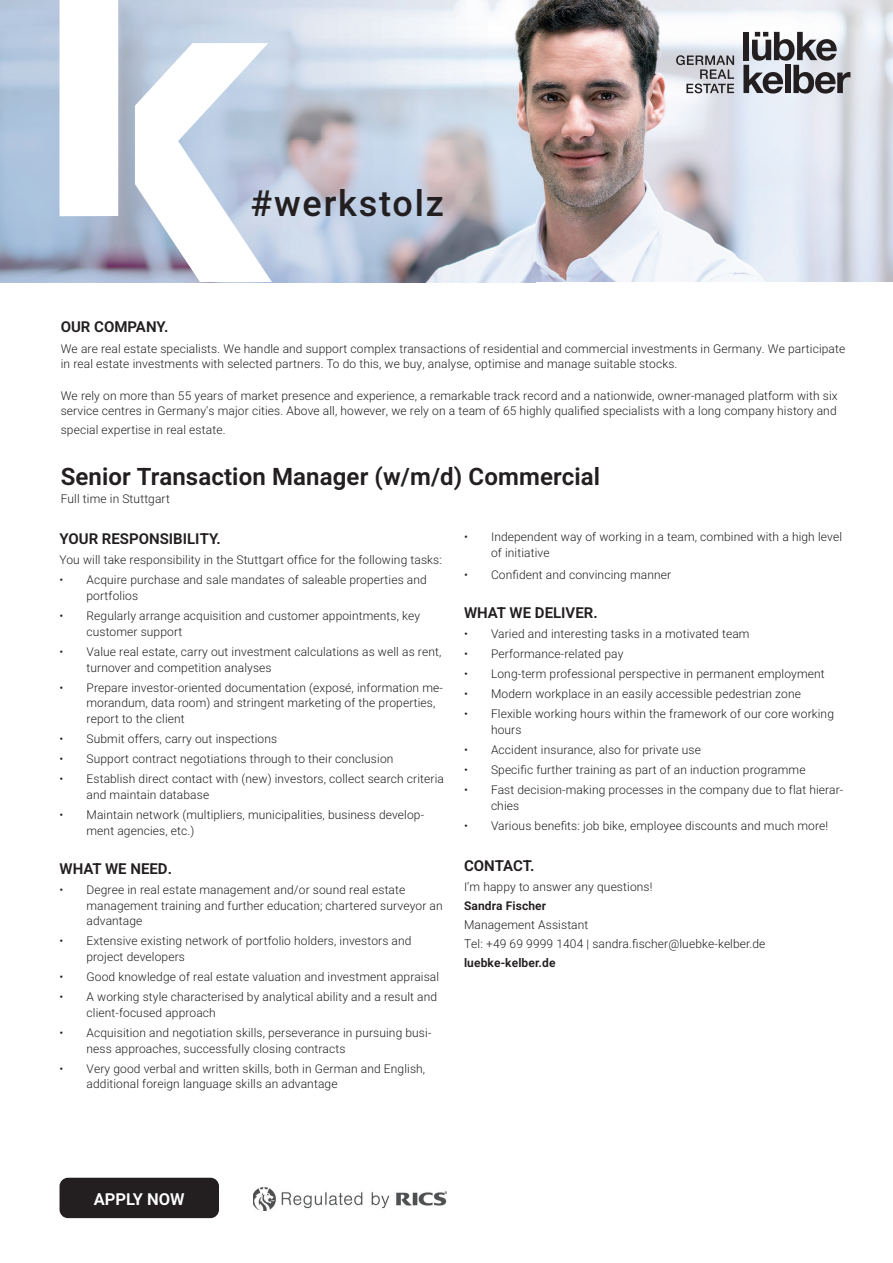
<style>
.page{position:relative;width:893px;height:1263px;background:#fff}
.page>*{position:absolute;margin:0;border:0;box-sizing:border-box;transform-origin:0 0}
.t1{font:500 36px "Heebo";letter-spacing:.05em;color:#231f20}
.t2{font:600 24px "Heebo";letter-spacing:.005em;color:#231f20}
.t3{font:600 16.5px "Heebo";color:#fff}
.t4{font:600 15px "Heebo";color:#231f20}
.t5{font:300 12px/15.8px "Heebo";letter-spacing:.01em;color:#231f20}
.t6{font:600 12px "Heebo";letter-spacing:.01em;color:#231f20}
</style>
<div class="page">
<img style="left:536px;top:0;width:357px;height:282px">
<img style="left:0;top:0;width:536px;height:282px">
<svg style="left:676px;top:55px;width:58px;height:38px;background:#acacb1"></svg>
<svg style="left:743px;top:32px;width:107px;height:62px;background:#929296"></svg>
<svg style="left:135px;top:43px;width:137px;height:239px"></svg>
<div style="left:60px;top:0;width:58px;height:216px;background:#fff"></div>
<div style="left:60px;top:1178px;width:159px;height:40px;background:#231f20;border-radius:9px"></div>
<img style="left:253px;top:1187px;width:193px;height:24px">
<h1 class="t1" style="left:251px;top:178px;width:195px">#werkstolz</h1>
<p class="t4" style="left:61px;top:317px;width:109px">OUR COMPANY.</p>
<p class="t5" style="left:61px;top:340px;width:786px">We are real estate specialists. We handle and support complex transactions of residential and commercial investments in Germany. We participate in real estate investments with selected partners. To do this, we buy, analyse, optimise and manage suitable stocks.</p>
<p class="t5" style="left:61px;top:388px;width:778px">We rely on more than 55 years of market presence and experience, a remarkable track record and a nationwide, owner-managed platform with six service centres in Germany‘s major cities. Above all, however, we rely on a team of 65 highly qualified specialists with a long company history and</p>
<p class="t5" style="left:61px;top:421px;width:166px">special expertise in real estate.</p>
<h2 class="t2" style="left:61px;top:460px;width:541px">Senior Transaction Manager (w/m/d) Commercial</h2>
<p class="t5" style="left:61px;top:491px;width:111px">Full time in Stuttgart</p>
<p class="t4" style="left:60px;top:529px;width:163px">YOUR RESPONSIBILITY.</p>
<p class="t5" style="left:60px;top:552px;width:384px">You will take responsibility in the Stuttgart office for the following tasks:</p>
<p class="t5" style="left:87px;top:572px;width:342px;text-indent:-27px">• Acquire purchase and sale mandates of saleable properties and portfolios</p>
<p class="t5" style="left:87px;top:608px;width:335px;text-indent:-27px">• Regularly arrange acquisition and customer appointments, key customer support</p>
<p class="t5" style="left:87px;top:644px;width:356px;text-indent:-27px">• Value real estate, carry out investment calculations as well as rent, turnover and competition analyses</p>
<p class="t5" style="left:87px;top:679px;width:358px;text-indent:-27px">• Prepare investor-oriented documentation (exposé, information me&shy;morandum, data room) and stringent marketing of the properties, report to the client</p>
<p class="t5" style="left:60px;top:731px;width:219px">• Submit offers, carry out inspections</p>
<p class="t5" style="left:60px;top:751px;width:335px">• Support contract negotiations through to their conclusion</p>
<p class="t5" style="left:87px;top:771px;width:359px;text-indent:-27px">• Establish direct contact with (new) investors, collect search criteria and maintain database</p>
<p class="t5" style="left:87px;top:807px;width:339px;text-indent:-27px">• Maintain network (multipliers, municipalities, business develop&shy;ment agencies, etc.)</p>
<p class="t4" style="left:60px;top:858px;width:114px">WHAT WE NEED.</p>
<p class="t5" style="left:87px;top:882px;width:358px;text-indent:-27px">• Degree in real estate management and/or sound real estate management training and further education; chartered surveyor an advantage</p>
<p class="t5" style="left:87px;top:933px;width:326px;text-indent:-27px">• Extensive existing network of portfolio holders, investors and project developers</p>
<p class="t5" style="left:60px;top:969px;width:381px">• Good knowledge of real estate valuation and investment appraisal</p>
<p class="t5" style="left:87px;top:989px;width:352px;text-indent:-27px">• A working style characterised by analytical ability and a result and client-focused approach</p>
<p class="t5" style="left:87px;top:1025px;width:346px;text-indent:-27px">• Acquisition and negotiation skills, perseverance in pursuing busi&shy;ness approaches, successfully closing contracts</p>
<p class="t5" style="left:87px;top:1060px;width:340px;text-indent:-27px">• Very good verbal and written skills, both in German and English, additional foreign language skills an advantage</p>
<p class="t5" style="left:491px;top:529px;width:353px;text-indent:-27px">• Independent way of working in a team, combined with a high level of initiative</p>
<p class="t5" style="left:464px;top:567px;width:209px">• Confident and convincing manner</p>
<p class="t4" style="left:464px;top:603px;width:135px">WHAT WE DELIVER.</p>
<p class="t5" style="left:464px;top:626px;width:287px">• Varied and interesting tasks in a motivated team</p>
<p class="t5" style="left:464px;top:646px;width:161px">• Performance-related pay</p>
<p class="t5" style="left:464px;top:666px;width:362px">• Long-term professional perspective in permanent employment</p>
<p class="t5" style="left:464px;top:686px;width:338px">• Modern workplace in an easily accessible pedestrian zone</p>
<p class="t5" style="left:491px;top:706px;width:344px;text-indent:-27px">• Flexible working hours within the framework of our core working hours</p>
<p class="t5" style="left:464px;top:742px;width:238px">• Accident insurance, also for private use</p>
<p class="t5" style="left:464px;top:762px;width:343px">• Specific further training as part of an induction programme</p>
<p class="t5" style="left:491px;top:782px;width:354px;text-indent:-27px">• Fast decision-making processes in the company due to flat hierar&shy;chies</p>
<p class="t5" style="left:464px;top:818px;width:366px">• Various benefits: job bike, employee discounts and much more!</p>
<p class="t4" style="left:464px;top:855px;width:72px">CONTACT.</p>
<p class="t5" style="left:464px;top:879px;width:190px">I‘m happy to answer any questions!</p>
<p class="t6" style="left:464px;top:897px;width:84px">Sandra Fischer</p>
<p class="t5" style="left:464px;top:915px;width:303px;line-height:18.9px">Management Assistant<br>Tel: +49 69 9999 1404 | sandra.fischer@luebke-kelber.de</p>
<p class="t6" style="left:464px;top:954px;width:93px">luebke-kelber.de</p>
<h3 class="t3" style="left:94px;top:1188px;width:92px">APPLY NOW</h3>
</div>
